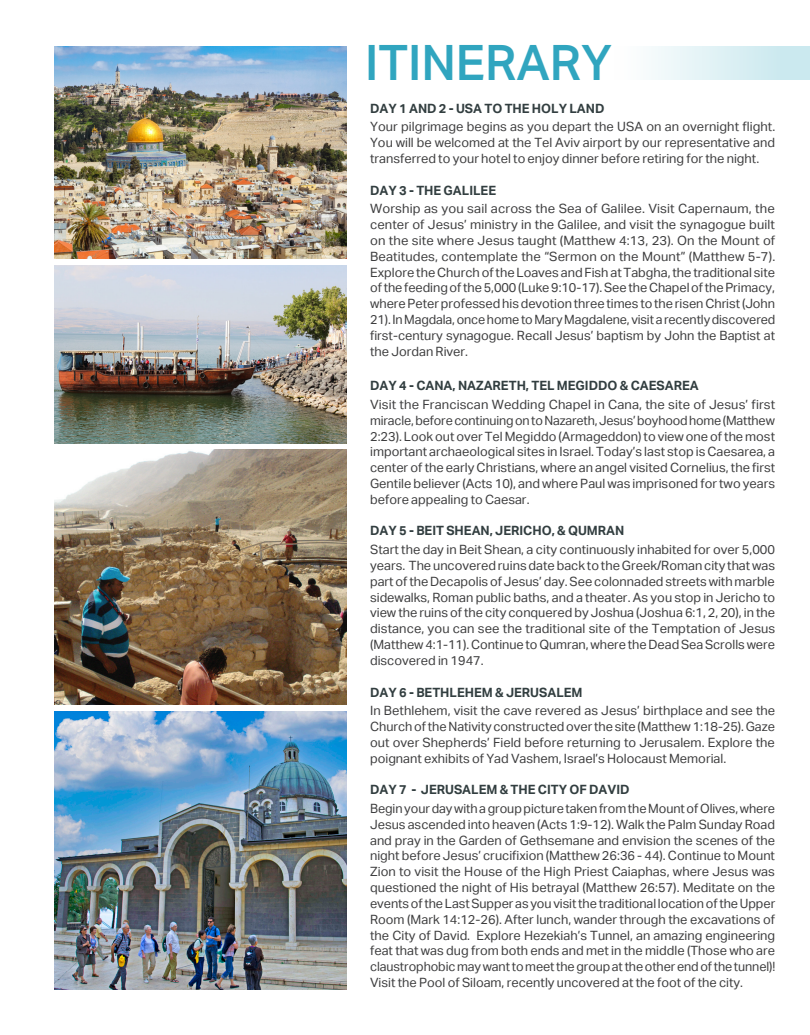
<style>
.page{position:relative;width:810px;height:1035px;background:#fff}
.page>*{position:absolute;margin:0;border:0;box-sizing:border-box;transform-origin:0 0}
.t1{font:500 48.75px "Aktiv Grotesk";color:#30a5bf}
.t2{font:12.75px/15.8px "Aktiv Grotesk";color:#3e3e3f;text-align:justify}
.t3{font:700 12.75px "Aktiv Grotesk";color:#323e40}
</style>
<div class="page">
<img style="left:54px;top:711px;width:292px;height:279px">
<img style="left:54px;top:46px;width:292px;height:212px">
<img style="left:54px;top:265px;width:292px;height:178px">
<img style="left:54px;top:450px;width:292px;height:255px">
<div style="left:614px;top:46px;width:196px;height:33px;background:linear-gradient(to right,#fff,#c5e6ed)"></div>
<h1 class="t1" style="left:365px;top:35px;width:249px">ITINERARY</h1>
<p class="t3" style="left:370px;top:101px;width:236px">DAY 1 AND 2 - USA TO THE HOLY LAND</p>
<p class="t2" style="left:370px;top:119px;width:407px">Your pilgrimage begins as you depart the USA on an overnight flight.<br>You will be welcomed at the Tel Aviv airport by our representative and transferred to your hotel to enjoy dinner before retiring for the night.</p>
<p class="t3" style="left:370px;top:183px;width:127px">DAY 3 - THE GALILEE</p>
<p class="t2" style="left:370px;top:201px;width:407px">Worship as you sail across the Sea of Galilee. Visit Capernaum, the center of Jesus’ ministry in the Galilee, and visit the synagogue built on the site where Jesus taught (Matthew 4:13, 23). On the Mount of Beatitudes, contemplate the “Sermon on the Mount” (Matthew 5-7).<br>Explore the Church of the Loaves and Fish at Tabgha, the traditional site of the feeding of the 5,000 (Luke 9:10-17). See the Chapel of the Primacy, where Peter professed his devotion three times to the risen Christ (John 21). In Magdala, once home to Mary Magdalene, visit a recently discovered first-century synagogue. Recall Jesus’ baptism by John the Baptist at the Jordan River.</p>
<p class="t3" style="left:370px;top:378px;width:330px">DAY 4 - CANA, NAZARETH, TEL MEGIDDO &amp; CAESAREA</p>
<p class="t2" style="left:370px;top:397px;width:407px">Visit the Franciscan Wedding Chapel in Cana, the site of Jesus’ first miracle, before continuing on to Nazareth, Jesus’ boyhood home (Matthew 2:23). Look out over Tel Megiddo (Armageddon) to view one of the most important archaeological sites in Israel. Today’s last stop is Caesarea, a center of the early Christians, where an angel visited Cornelius, the first Gentile believer (Acts 10), and where Paul was imprisoned for two years before appealing to Caesar.</p>
<p class="t3" style="left:370px;top:524px;width:256px">DAY 5 - BEIT SHEAN, JERICHO, &amp; QUMRAN</p>
<p class="t2" style="left:370px;top:542px;width:407px">Start the day in Beit Shean, a city continuously inhabited for over 5,000 years. The uncovered ruins date back to the Greek/Roman city that was part of the Decapolis of Jesus’ day. See colonnaded streets with marble sidewalks, Roman public baths, and a theater. As you stop in Jericho to view the ruins of the city conquered by Joshua (Joshua 6:1, 2, 20), in the distance, you can see the traditional site of the Temptation of Jesus (Matthew 4:1-11). Continue to Qumran, where the Dead Sea Scrolls were discovered in 1947.</p>
<p class="t3" style="left:370px;top:685px;width:214px">DAY 6 - BETHLEHEM &amp; JERUSALEM</p>
<p class="t2" style="left:370px;top:703px;width:407px">In Bethlehem, visit the cave revered as Jesus’ birthplace and see the Church of the Nativity constructed over the site (Matthew 1:18-25). Gaze out over Shepherds’ Field before returning to Jerusalem. Explore the poignant exhibits of Yad Vashem, Israel’s Holocaust Memorial.</p>
<p class="t3" style="left:370px;top:782px;width:261px">DAY 7 - JERUSALEM &amp; THE CITY OF DAVID</p>
<p class="t2" style="left:370px;top:801px;width:407px">Begin your day with a group picture taken from the Mount of Olives, where Jesus ascended into heaven (Acts 1:9-12). Walk the Palm Sunday Road and pray in the Garden of Gethsemane and envision the scenes of the night before Jesus’ crucifixion (Matthew 26:36 - 44). Continue to Mount Zion to visit the House of the High Priest Caiaphas, where Jesus was questioned the night of His betrayal (Matthew 26:57). Meditate on the events of the Last Supper as you visit the traditional location of the Upper Room (Mark 14:12-26). After lunch, wander through the excavations of the City of David. Explore Hezekiah’s Tunnel, an amazing engineering feat that was dug from both ends and met in the middle (Those who are claustrophobic may want to meet the group at the other end of the tunnel)!<br>Visit the Pool of Siloam, recently uncovered at the foot of the city.</p>
</div>
